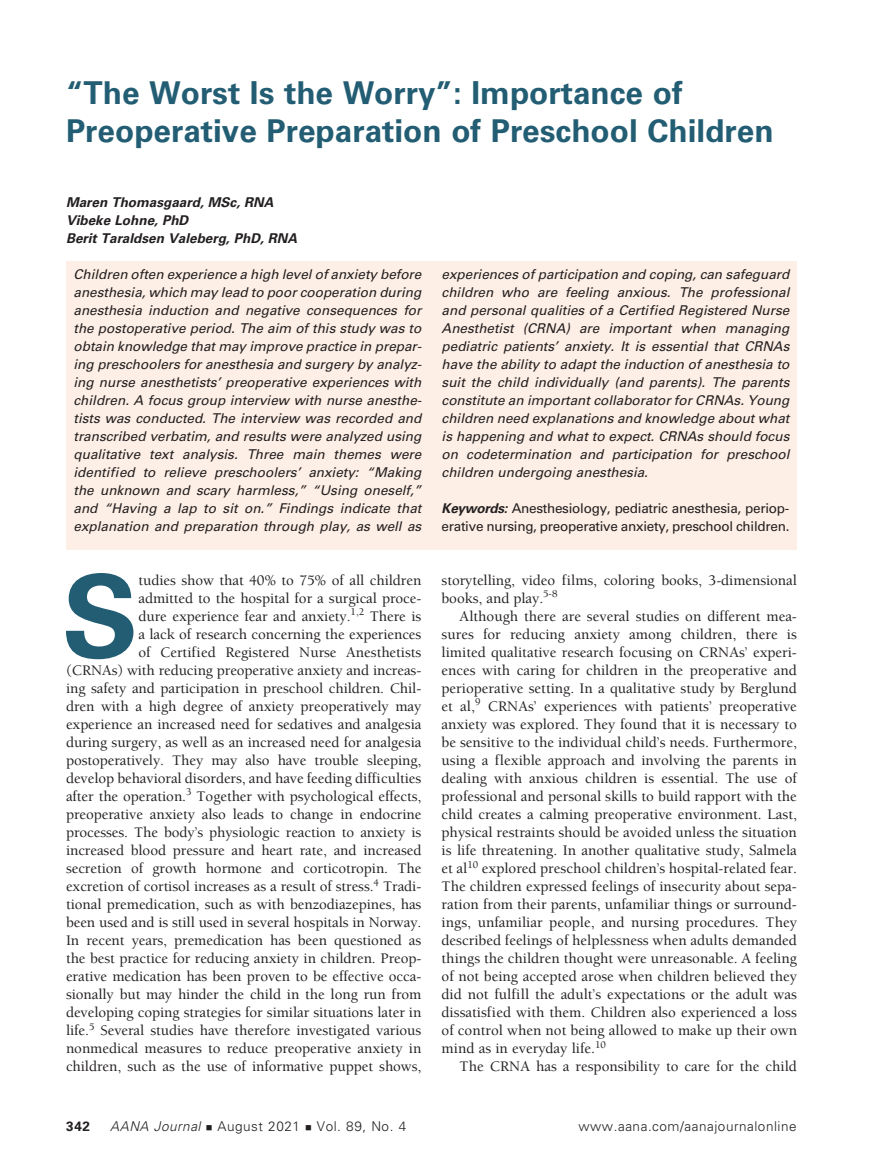
<style>
.page{position:relative;width:878px;height:1175px;background:#fff}
.page>*{position:absolute;margin:0;border:0;box-sizing:border-box;transform-origin:0 0}
.Body_w_DropCap_N{font:700 114.6px "Univers LT Pro 65";color:#235d73}
.Article_title_N{font:700 31.5px/37.5px "Univers LT Pro 65";color:#235d73}
.Body_w_DropCap_N-2{font:500 15px/18px "Berkeley";letter-spacing:-.005em;color:#231f20;text-align:right}
.Body_text_indent_N{font:500 15px/18px "Berkeley";color:#231f20;text-align:justify}
.Abstract_body_N{font:italic 13.5px/18px "Univers LT Pro 55";color:#231f20;text-align:justify}
.Abstract_key_words_b{font:13.5px/18px "Univers LT Pro 55 Roman";letter-spacing:-.02em;color:#231f20}
.t1{font:300 13.5px "Univers LT Pro 45";letter-spacing:.04em;color:#231f20}
.Author_N{font:italic 700 13.5px "Univers LT Pro 65";color:#231f20}
.Author_w__N{font:italic 700 13.5px "Univers LT Pro 65";color:#231f20}
.t2{font:700 13.5px "Univers LT Pro 65";color:#231f20}
.s1{font-family:"Univers LT Pro 65";font-weight:700;font-style:italic}
.s2{font-style:italic}
</style>
<div class="page">
<div style="left:66px;top:261px;width:730px;height:288px;background:#fdefe5"></div>
<p class="Article_title_N" style="left:66px;top:73px;width:709px">“The Worst Is the Worry”: Importance of<br>Preoperative Preparation of Preschool Children</p>
<p class="Author_w__N" style="left:66px;top:193px;width:209px">Maren Thomasgaard, MSc, RNA</p>
<p class="Author_N" style="left:66px;top:211px;width:124px">Vibeke Lohne, PhD</p>
<p class="Author_N" style="left:66px;top:229px;width:233px">Berit Taraldsen Valeberg, PhD, RNA</p>
<p class="Abstract_body_N" style="left:74px;top:265px;width:349px">Children often experience a high level of anxiety before anesthesia, which may lead to poor cooperation during anesthesia induction and negative consequences for the postoperative period. The aim of this study was to obtain knowledge that may improve practice in prepar&shy;ing preschoolers for anesthesia and surgery by analyz&shy;ing nurse anesthetists’ preoperative experiences with children. A focus group interview with nurse anesthe&shy;tists was conducted. The interview was recorded and transcribed verbatim, and results were analyzed using qualitative text analysis. Three main themes were identified to relieve preschoolers’ anxiety: “Making the unknown and scary harmless,” “Using oneself,” and “Having a lap to sit on.” Findings indicate that explanation and preparation through play, as well as</p>
<p class="Abstract_body_N" style="left:441px;top:265px;width:349px">experiences of participation and coping, can safeguard children who are feeling anxious. The professional and personal qualities of a Certified Registered Nurse Anesthetist (CRNA) are important when managing pediatric patients’ anxiety. It is essential that CRNAs have the ability to adapt the induction of anesthesia to suit the child individually (and parents). The parents constitute an important collaborator for CRNAs. Young children need explanations and knowledge about what is happening and what to expect. CRNAs should focus on codetermination and participation for preschool children undergoing anesthesia.</p>
<p class="Abstract_key_words_b" style="left:441px;top:499px;width:349px"><span class="s1">Keywords:</span> Anesthesiology, pediatric anesthesia, periop&shy;erative nursing, preoperative anxiety, preschool children.</p>
<p class="Body_w_DropCap_N" style="left:62px;top:536px;width:78px">S</p>
<p class="Body_w_DropCap_N-2" style="left:66px;top:572px;width:357px">tudies show that 40% to 75% of all children<br>admitted to the hospital for a surgical proce-<br>dure experience fear and anxiety.<sup>1,2</sup> There is<br>a lack of research concerning the experiences<br>of Certified Registered Nurse Anesthetists<br>(CRNAs) with reducing preoperative anxiety and increas&shy;ing safety and participation in preschool children. Chil&shy;dren with a high degree of anxiety preoperatively may experience an increased need for sedatives and analgesia during surgery, as well as an increased need for analgesia postoperatively. They may also have trouble sleeping, develop behavioral disorders, and have feeding difficulties after the operation.<sup>3</sup> Together with psychological effects, preoperative anxiety also leads to change in endocrine processes. The body’s physiologic reaction to anxiety is increased blood pressure and heart rate, and increased secretion of growth hormone and corticotropin. The excretion of cortisol increases as a result of stress.<sup>4</sup> Tradi&shy;tional premedication, such as with benzodiazepines, has been used and is still used in several hospitals in Norway.<br>In recent years, premedication has been questioned as the best practice for reducing anxiety in children. Preop&shy;erative medication has been proven to be effective occa&shy;sionally but may hinder the child in the long run from developing coping strategies for similar situations later in life.<sup>5</sup> Several studies have therefore investigated various nonmedical measures to reduce preoperative anxiety in children, such as the use of informative puppet shows,</p>
<p class="Body_w_DropCap_N-2" style="left:441px;top:572px;width:357px;text-align:left">storytelling, video films, coloring books, 3-dimensional books, and play.<sup>5-8</sup></p>
<p class="Body_text_indent_N" style="left:441px;top:608px;width:357px;text-indent:18px">Although there are several studies on different mea&shy;sures for reducing anxiety among children, there is limited qualitative research focusing on CRNAs’ experi&shy;ences with caring for children in the preoperative and perioperative setting. In a qualitative study by Berglund et al,<sup>9</sup> CRNAs’ experiences with patients’ preoperative anxiety was explored. They found that it is necessary to be sensitive to the individual child’s needs. Furthermore, using a flexible approach and involving the parents in dealing with anxious children is essential. The use of professional and personal skills to build rapport with the child creates a calming preoperative environment. Last, physical restraints should be avoided unless the situation is life threatening. In another qualitative study, Salmela et al<sup>10</sup> explored preschool children’s hospital-related fear.<br>The children expressed feelings of insecurity about sepa&shy;ration from their parents, unfamiliar things or surround&shy;ings, unfamiliar people, and nursing procedures. They described feelings of helplessness when adults demanded things the children thought were unreasonable. A feeling of not being accepted arose when children believed they did not fulfill the adult’s expectations or the adult was dissatisfied with them. Children also experienced a loss of control when not being allowed to make up their own mind as in everyday life.<sup>10</sup></p>
<p class="Body_text_indent_N" style="left:459px;top:1058px;width:339px">The CRNA has a responsibility to care for the child</p>
<p class="t2" style="left:66px;top:1116px;width:25px">342</p>
<p class="t1" style="left:110px;top:1117px;width:297px"><span class="s2">AANA Journal</span> ■ August 2021 ■ Vol. 89, No. 4</p>
<p class="t1" style="left:578px;top:1117px;width:220px">www.aana.com/aanajournalonline</p>
</div>
